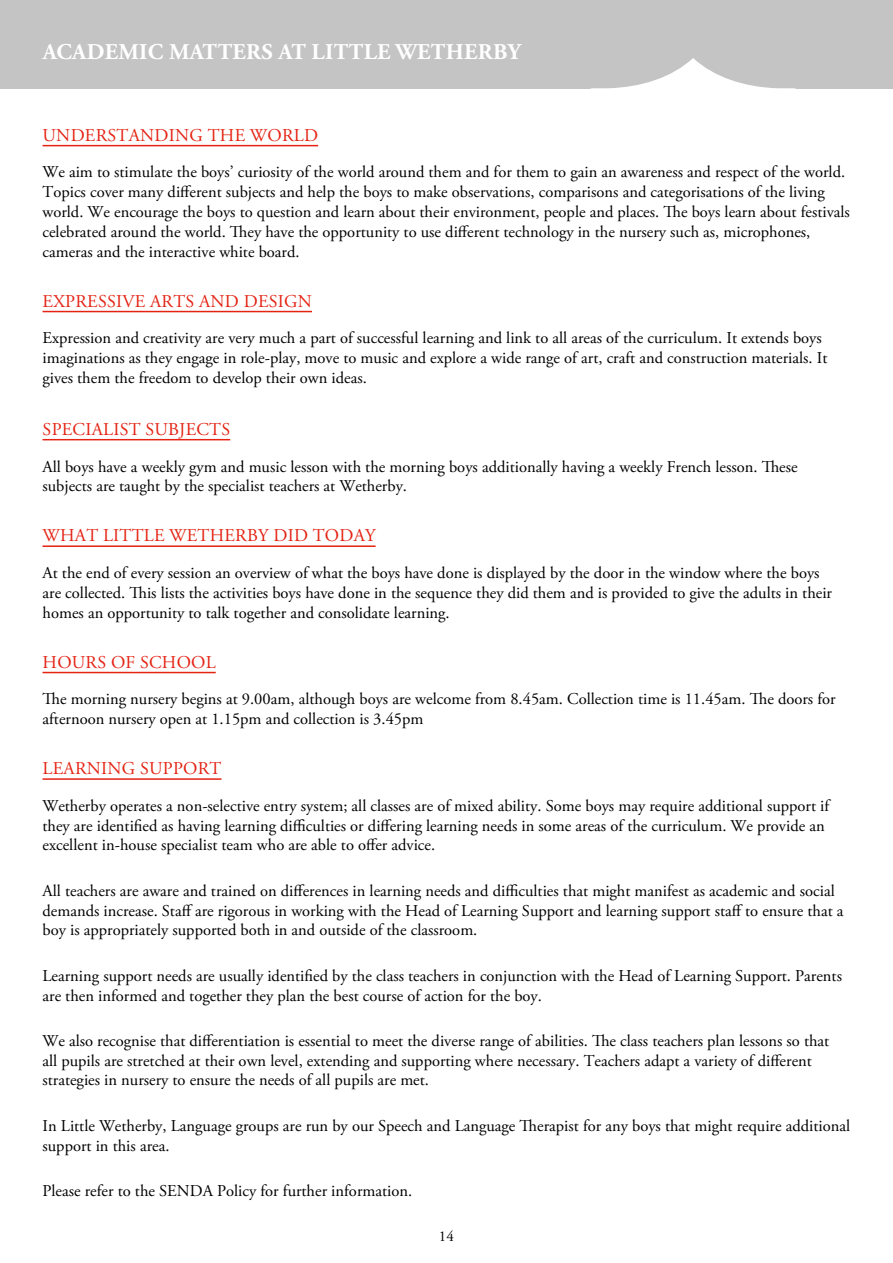
<style>
.page{position:relative;width:893px;height:1263px;background:#fff}
.page>*{position:absolute;margin:0;border:0;box-sizing:border-box;transform-origin:0 0}
.t1{font:700 22.5px "Adobe Garamond Pro";letter-spacing:.015em;color:#fff}
.t2{font:18px "Adobe Garamond Pro";letter-spacing:.015em;color:#e42313}
.t3{font:16.5px/19.8px "Adobe Garamond Pro";color:#000}
.t4{font:15px "Adobe Garamond Pro";color:#000}
</style>
<div class="page">
<hr style="left:43px;top:145px;width:275px;height:1px;background:#e42313">
<hr style="left:43px;top:311px;width:269px;height:1px;background:#e42313">
<hr style="left:43px;top:439px;width:187px;height:1px;background:#e42313">
<hr style="left:43px;top:545px;width:333px;height:2px;background:#e42313">
<hr style="left:43px;top:672px;width:173px;height:1px;background:#e42313">
<hr style="left:43px;top:778px;width:178px;height:2px;background:#e42313">
<div style="left:0;top:0;width:893px;height:88px;background:#c4c4c4"></div>
<svg style="left:587px;top:58px;width:212px;height:31px"></svg>
<h1 class="t1" style="left:43px;top:39px;width:479px">ACADEMIC MATTERS AT LITTLE WETHERBY</h1>
<p class="t2" style="left:43px;top:124px;width:277px">UNDERSTANDING THE WORLD</p>
<p class="t3" style="left:43px;top:163px;width:809px">We aim to stimulate the boys’ curiosity of the world around them and for them to gain an awareness and respect of the world.<br>Topics cover many different subjects and help the boys to make observations, comparisons and categorisations of the living world. We encourage the boys to question and learn about their environment, people and places. The boys learn about festivals celebrated around the world. They have the opportunity to use different technology in the nursery such as, microphones, cameras and the interactive white board.</p>
<p class="t2" style="left:43px;top:290px;width:271px">EXPRESSIVE ARTS AND DESIGN</p>
<p class="t3" style="left:43px;top:329px;width:786px">Expression and creativity are very much a part of successful learning and link to all areas of the curriculum. It extends boys imaginations as they engage in role-play, move to music and explore a wide range of art, craft and construction materials. It gives them the freedom to develop their own ideas.</p>
<p class="t2" style="left:43px;top:418px;width:189px">SPECIALIST SUBJECTS</p>
<p class="t3" style="left:43px;top:457px;width:757px">All boys have a weekly gym and music lesson with the morning boys additionally having a weekly French lesson. These subjects are taught by the specialist teachers at Wetherby.</p>
<p class="t2" style="left:43px;top:525px;width:334px">WHAT LITTLE WETHERBY DID TODAY</p>
<p class="t3" style="left:43px;top:563px;width:791px">At the end of every session an overview of what the boys have done is displayed by the door in the window where the boys are collected. This lists the activities boys have done in the sequence they did them and is provided to give the adults in their homes an opportunity to talk together and consolidate learning.</p>
<p class="t2" style="left:43px;top:651px;width:175px">HOURS OF SCHOOL</p>
<p class="t3" style="left:43px;top:690px;width:795px">The morning nursery begins at 9.00am, although boys are welcome from 8.45am. Collection time is 11.45am. The doors for afternoon nursery open at 1.15pm and collection is 3.45pm</p>
<p class="t2" style="left:43px;top:757px;width:180px">LEARNING SUPPORT</p>
<p class="t3" style="left:43px;top:796px;width:788px">Wetherby operates a non-selective entry system; all classes are of mixed ability. Some boys may require additional support if they are identified as having learning difficulties or differing learning needs in some areas of the curriculum. We provide an excellent in-house specialist team who are able to offer advice.</p>
<p class="t3" style="left:43px;top:881px;width:803px">All teachers are aware and trained on differences in learning needs and difficulties that might manifest as academic and social demands increase. Staff are rigorous in working with the Head of Learning Support and learning support staff to ensure that a boy is appropriately supported both in and outside of the classroom.</p>
<p class="t3" style="left:43px;top:966px;width:801px">Learning support needs are usually identified by the class teachers in conjunction with the Head of Learning Support. Parents are then informed and together they plan the best course of action for the boy.</p>
<p class="t3" style="left:43px;top:1031px;width:788px">We also recognise that differentiation is essential to meet the diverse range of abilities. The class teachers plan lessons so that all pupils are stretched at their own level, extending and supporting where necessary. Teachers adapt a variety of different strategies in nursery to ensure the needs of all pupils are met.</p>
<p class="t3" style="left:43px;top:1116px;width:809px">In Little Wetherby, Language groups are run by our Speech and Language Therapist for any boys that might require additional support in this area.</p>
<p class="t3" style="left:43px;top:1181px;width:371px">Please refer to the SENDA Policy for further information.</p>
<p class="t4" style="left:439px;top:1227px;width:16px">14</p>
</div>
